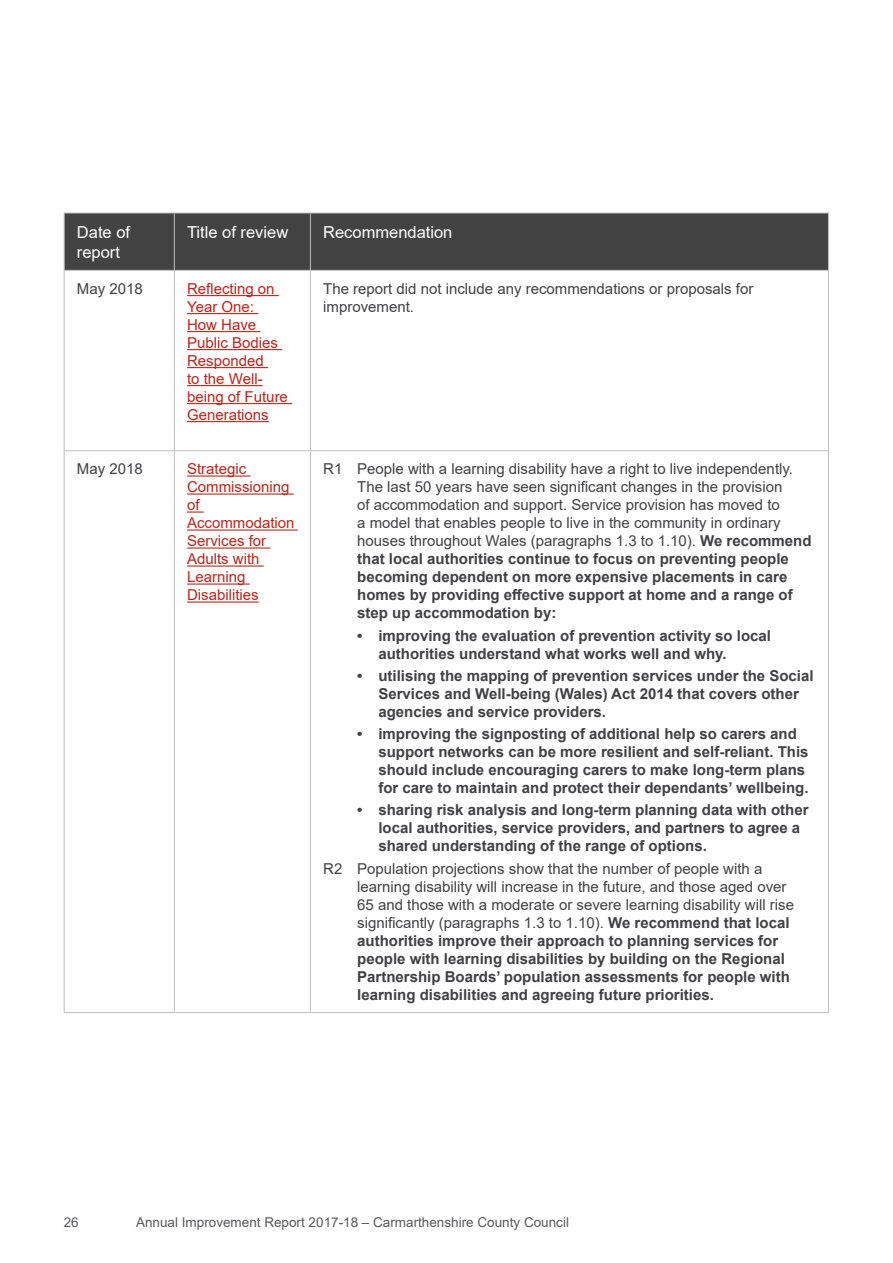
<style>
.page{position:relative;width:893px;height:1263px;background:#fff}
.page>*{position:absolute;margin:0;border:0;box-sizing:border-box;transform-origin:0 0}
.t1{font:16.5px/19.8px "Arial";color:#fff}
.t2{font:700 15px/18px "Arial";color:#414042}
.t3{font:15px/18px "Arial";color:#414042}
.t4{font:15px/18px "Arial";color:#bf231b}
.t5{font:13.5px "Arial";color:#58595b}
.s1{font-weight:700}
.s2{font-weight:400}
</style>
<div class="page">
<div style="left:65px;top:214px;width:763px;height:56px;background:#434343"></div>
<hr style="left:64px;top:213px;width:110px;height:1px;background:#bcbec0">
<hr style="left:64px;top:213px;width:1px;height:57px;background:#bcbec0">
<hr style="left:174px;top:213px;width:136px;height:1px;background:#bcbec0">
<hr style="left:174px;top:213px;width:1px;height:57px;background:#bcbec0">
<hr style="left:310px;top:213px;width:519px;height:1px;background:#bcbec0">
<hr style="left:310px;top:213px;width:1px;height:57px;background:#bcbec0">
<hr style="left:828px;top:213px;width:1px;height:57px;background:#bcbec0">
<hr style="left:64px;top:270px;width:110px;height:1px;background:#bcbec0">
<hr style="left:64px;top:271px;width:1px;height:179px;background:#bcbec0">
<hr style="left:174px;top:270px;width:136px;height:1px;background:#bcbec0">
<hr style="left:174px;top:271px;width:1px;height:179px;background:#bcbec0">
<hr style="left:310px;top:270px;width:519px;height:1px;background:#bcbec0">
<hr style="left:310px;top:271px;width:1px;height:179px;background:#bcbec0">
<hr style="left:828px;top:271px;width:1px;height:179px;background:#bcbec0">
<hr style="left:64px;top:450px;width:110px;height:1px;background:#bcbec0">
<hr style="left:64px;top:451px;width:1px;height:561px;background:#bcbec0">
<hr style="left:174px;top:450px;width:136px;height:1px;background:#bcbec0">
<hr style="left:174px;top:451px;width:1px;height:561px;background:#bcbec0">
<hr style="left:310px;top:450px;width:519px;height:1px;background:#bcbec0">
<hr style="left:310px;top:451px;width:1px;height:561px;background:#bcbec0">
<hr style="left:828px;top:451px;width:1px;height:561px;background:#bcbec0">
<hr style="left:64px;top:1012px;width:110px;height:1px;background:#bcbec0">
<hr style="left:174px;top:1012px;width:136px;height:1px;background:#bcbec0">
<hr style="left:310px;top:1012px;width:519px;height:1px;background:#bcbec0">
<hr style="left:187px;top:295px;width:92px;height:1px;background:#bf231b">
<hr style="left:187px;top:313px;width:71px;height:1px;background:#bf231b">
<hr style="left:187px;top:331px;width:73px;height:1px;background:#bf231b">
<hr style="left:187px;top:349px;width:95px;height:1px;background:#bf231b">
<hr style="left:187px;top:367px;width:81px;height:1px;background:#bf231b">
<hr style="left:187px;top:385px;width:76px;height:1px;background:#bf231b">
<hr style="left:187px;top:403px;width:105px;height:1px;background:#bf231b">
<hr style="left:187px;top:421px;width:82px;height:1px;background:#bf231b">
<hr style="left:187px;top:475px;width:63px;height:2px;background:#bf231b">
<hr style="left:187px;top:493px;width:107px;height:2px;background:#bf231b">
<svg style="left:187px;top:511px;width:17px;height:2px"></svg>
<hr style="left:187px;top:529px;width:111px;height:2px;background:#bf231b">
<hr style="left:187px;top:547px;width:83px;height:2px;background:#bf231b">
<hr style="left:187px;top:565px;width:77px;height:2px;background:#bf231b">
<hr style="left:187px;top:583px;width:63px;height:2px;background:#bf231b">
<hr style="left:187px;top:601px;width:72px;height:2px;background:#bf231b">
<p class="t1" style="left:77px;top:222px;width:55px">Date of report</p>
<p class="t1" style="left:187px;top:222px;width:103px">Title of review</p>
<p class="t1" style="left:323px;top:222px;width:131px">Recommendation</p>
<p class="t3" style="left:77px;top:280px;width:67px">May 2018</p>
<p class="t4" style="left:187px;top:280px;width:102px">Reflecting on<br>Year One:<br>How Have<br>Public Bodies<br>Responded<br>to the Well&shy;being of Future<br>Generations</p>
<p class="t3" style="left:323px;top:280px;width:432px">The report did not include any recommendations or proposals for improvement.</p>
<p class="t3" style="left:77px;top:460px;width:67px">May 2018</p>
<p class="t4" style="left:187px;top:460px;width:109px">Strategic<br>Commissioning of<br>Accommodation<br>Services for<br>Adults with<br>Learning<br>Disabilities</p>
<p class="t3" style="left:357px;top:460px;width:456px;text-indent:-34px">R1 People with a learning disability have a right to live independently.<br>The last 50 years have seen significant changes in the provision<br>of accommodation and support. Service provision has moved to<br>a model that enables people to live in the community in ordinary houses throughout Wales (paragraphs 1.3 to 1.10). <span class="s1">We recommend that local authorities continue to focus on preventing people becoming dependent on more expensive placements in care homes by providing effective support at home and a range of step up accommodation by:</span></p>
<p class="t2" style="left:378px;top:627px;width:394px;text-indent:-21px">• improving the evaluation of prevention activity so local authorities understand what works well and why.</p>
<p class="t2" style="left:378px;top:667px;width:437px;text-indent:-21px">• utilising the mapping of prevention services under the Social<br>Services and Well-being (Wales) Act 2014 that covers other agencies and service providers.</p>
<p class="t2" style="left:378px;top:725px;width:432px;text-indent:-21px">• improving the signposting of additional help so carers and support networks can be more resilient and self-reliant. This should include encouraging carers to make long-term plans for care to maintain and protect their dependants’ wellbeing.</p>
<p class="t2" style="left:378px;top:801px;width:432px;text-indent:-21px">• sharing risk analysis and long-term planning data with other local authorities, service providers, and partners to agree a shared understanding of the range of options.</p>
<p class="t2" style="left:357px;top:860px;width:438px;text-indent:-34px"><span class="s2">R2 Population projections show that the number of people with a learning disability will increase in the future, and those aged over 65 and those with a moderate or severe learning disability will rise significantly (paragraphs 1.3 to 1.10).</span> We recommend that local authorities improve their approach to planning services for people with learning disabilities by building on the Regional Partnership Boards’ population assessments for people with learning disabilities and agreeing future priorities.</p>
<p class="t5" style="left:64px;top:1213px;width:17px">26</p>
<p class="t5" style="left:136px;top:1213px;width:434px">Annual Improvement Report 2017-18 – Carmarthenshire County Council</p>
</div>
